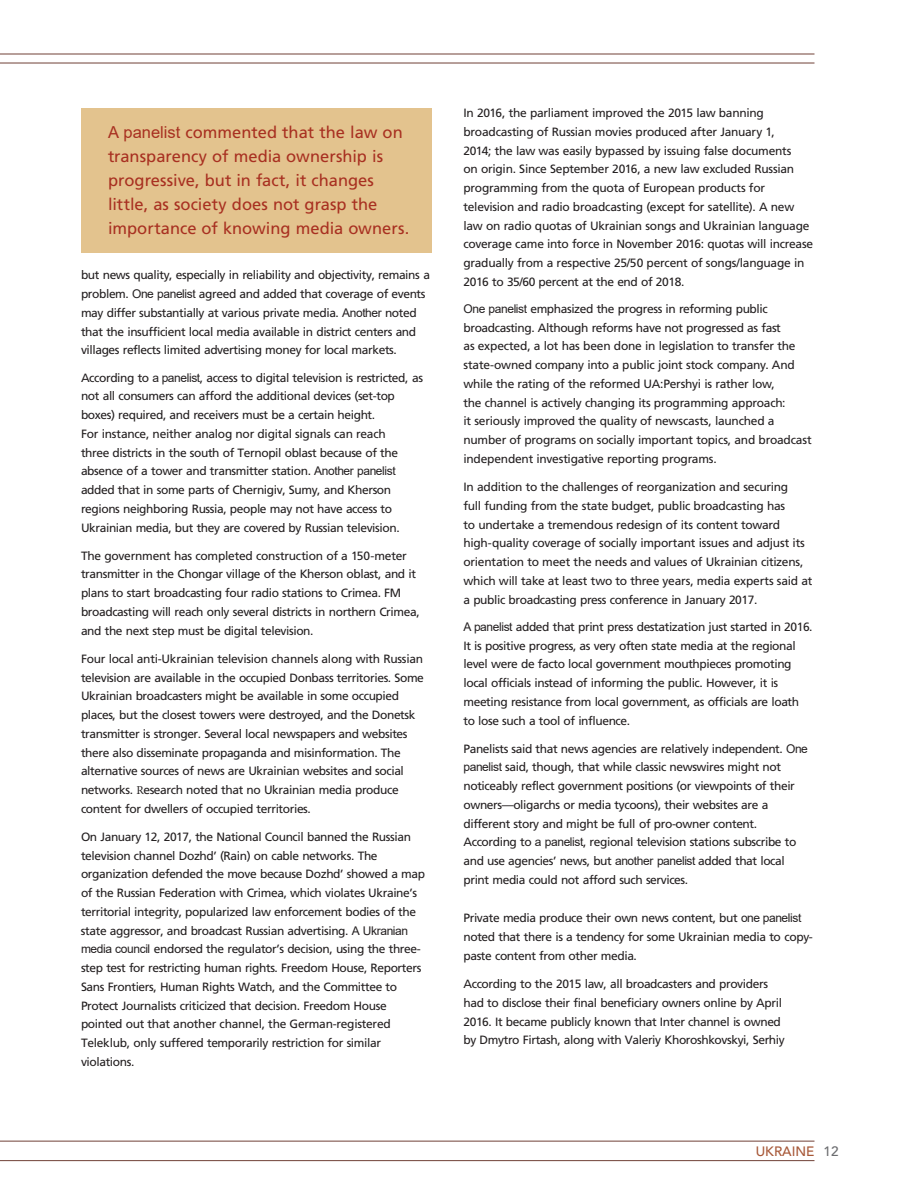
<style>
.page{position:relative;width:918px;height:1188px;background:#fff}
.page>*{position:absolute;margin:0;border:0;box-sizing:border-box;transform-origin:0 0}
.Pullquotes_New{font:16.5px/24px "Frutiger LT Std";color:#a83021}
.t1{font:500 13.5px "Avenir LT Std";color:#a75838}
.Main_Text{font:12px/18.8px "Frutiger LT Pro";letter-spacing:-.035em;color:#231f20}
.s1{font-family:"Arial"}
.s2{font-family:"Minion Pro"}
.s3{color:#6c6d70}
</style>
<div class="page">
<hr style="left:0;top:54px;width:814px;height:1px;background:#704137">
<hr style="left:0;top:63px;width:814px;height:1px;background:#704137">
<hr style="left:0;top:1141px;width:814px;height:1px;background:#704137">
<hr style="left:0;top:1160px;width:814px;height:1px;background:#704137">
<div style="left:81px;top:108px;width:351px;height:144px;background:#e3c38e"></div>
<p class="Pullquotes_New" style="left:108px;top:121px;width:303px"><span class="s1">A panelist</span> commented that the law on transparency of media ownership is progressive, but in fact, it changes little, as society does not grasp the importance of knowing media owners.</p>
<p class="Main_Text" style="left:81px;top:266px;width:351px">but news quality, especially in reliability and objectivity, remains a problem. <span class="s1">One panelist</span> agreed and added that coverage of events may differ substantially at various private media. <span class="s1">Another</span> noted that the insufficient local media available in district centers and villages reflects limited advertising money for local markets.</p>
<p class="Main_Text" style="left:81px;top:368px;width:344px">According to <span class="s1">a panelist</span>, access to digital television is restricted, as not all consumers can afford the additional devices (set-top boxes) required, and receivers must be a certain height.<br>For instance, neither analog nor digital signals can reach<br>three districts in the south of Ternopil oblast because of the absence of a tower and transmitter station. <span class="s1">Another panelist </span>added that in some parts of Chernigiv, Sumy, and Kherson regions neighboring Russia, people may not have access to Ukrainian media, but they are covered by Russian television.</p>
<p class="Main_Text" style="left:81px;top:546px;width:340px">The government has completed construction of a 150-meter transmitter in the Chongar village of the Kherson oblast, and it plans to start broadcasting four radio stations to Crimea. FM broadcasting will reach only several districts in northern Crimea, and the next step must be digital television.</p>
<p class="Main_Text" style="left:81px;top:649px;width:344px">Four local anti-Ukrainian television channels along with Russian television are available in the occupied Donbass territories. Some Ukrainian broadcasters might be available in some occupied places, but the closest towers were destroyed, and the Donetsk transmitter is stronger. Several local newspapers and websites there also disseminate propaganda and misinformation. The alternative sources of news are Ukrainian websites and social networks. <span class="s2">R</span>esearch noted that no Ukrainian media produce content for dwellers of occupied territories.</p>
<p class="Main_Text" style="left:81px;top:828px;width:346px">On January 12, 2017, the National Council banned the Russian television channel Dozhd’ (Rain) on cable networks. The organization defended the move because Dozhd’ showed a map of the Russian Federation with Crimea, which violates Ukraine’s territorial integrity, popularized law enforcement bodies of the state aggressor, and broadcast Russian advertising. <span class="s1">A Ukranian media council</span> endorsed the regulator’s decision, using the three&shy;step test for restricting human rights. Freedom House, Reporters Sans Frontiers, Human Rights Watch, and the Committee to Protect Journalists criticized that decision. Freedom House pointed out that another channel, the German-registered Teleklub, only suffered temporarily restriction for similar violations.</p>
<p class="Main_Text" style="left:464px;top:104px;width:351px">In 2016, the parliament improved the 2015 law banning broadcasting of Russian movies produced after January 1,<br>2014; the law was easily bypassed by issuing false documents<br>on origin. Since September 2016, a new law excluded Russian programming from the quota of European products for television and radio broadcasting (except for satellite). A new law on radio quotas of Ukrainian songs and Ukrainian language coverage came into force in November 2016: quotas will increase gradually from a respective 25/50 percent of songs/language in 2016 to 35/60 percent at the end of 2018.</p>
<p class="Main_Text" style="left:464px;top:299px;width:350px"><span class="s1">One panelist</span> emphasized the progress in reforming public broadcasting. Although reforms have not progressed as fast<br>as expected, a lot has been done in legislation to transfer the state-owned company into a public joint stock company. And while the rating of the reformed UA:Pershyi is rather low,<br>the channel is actively changing its programming approach:<br>it seriously improved the quality of newscasts, launched a number of programs on socially important topics, and broadcast independent investigative reporting programs.</p>
<p class="Main_Text" style="left:464px;top:478px;width:351px">In addition to the challenges of reorganization and securing<br>full funding from the state budget, public broadcasting has<br>to undertake a tremendous redesign of its content toward high-quality coverage of socially important issues and adjust its orientation to meet the needs and values of Ukrainian citizens, which will take at least two to three years, media experts said at a public broadcasting press conference in January 2017.</p>
<p class="Main_Text" style="left:464px;top:617px;width:351px"><span class="s1">A panelist</span> added that print press destatization just started in 2016.<br>It is positive progress, as very often state media at the regional level were de facto local government mouthpieces promoting local officials instead of informing the public. However, it is meeting resistance from local government, as officials are loath to lose such a tool of influence.</p>
<p class="Main_Text" style="left:464px;top:739px;width:346px">Panelists said that news agencies are relatively independent. <span class="s1">One panelist</span> said, though, that while classic newswires might not noticeably reflect government positions (or viewpoints of their owners—oligarchs or media tycoons), their websites are a different story and might be full of pro-owner content.<br>According to <span class="s1">a panelist</span>, regional television stations subscribe to and use agencies’ news, but <span class="s1">another panelist</span> added that local print media could not afford such services.</p>
<p class="Main_Text" style="left:464px;top:909px;width:351px">Private media produce their own news content, but <span class="s1">one panelist </span>noted that there is a tendency for some Ukrainian media to copy&shy;paste content from other media.</p>
<p class="Main_Text" style="left:464px;top:975px;width:323px">According to the 2015 law, all broadcasters and providers had to disclose their final beneficiary owners online by April 2016. It became publicly known that Inter channel is owned by Dmytro Firtash, along with Valeriy Khoroshkovskyi, Serhiy</p>
<p class="t1" style="left:756px;top:1144px;width:84px">UKRAINE <span class="s3">12</span></p>
</div>
